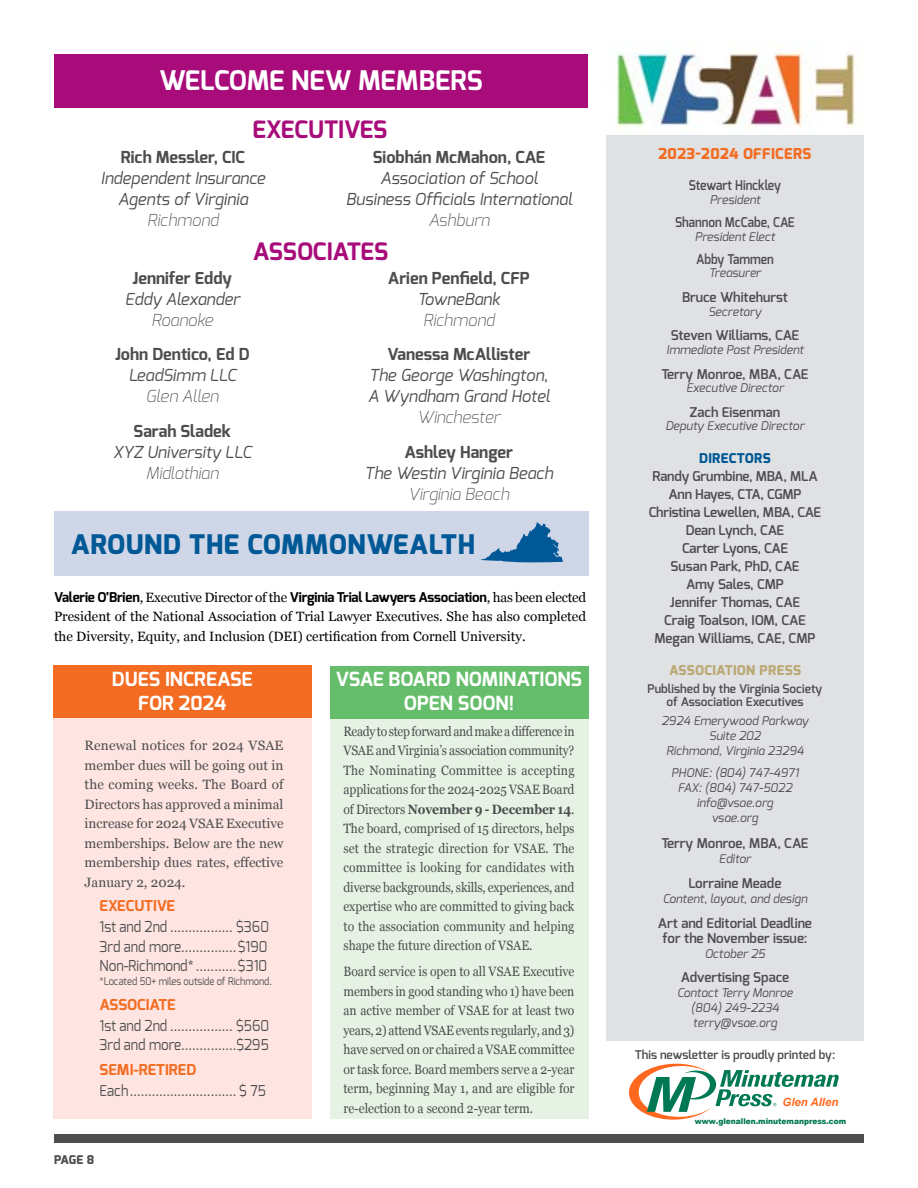
<style>
.page{position:relative;width:918px;height:1188px;background:#fff}
.page>*{position:absolute;margin:0;border:0;box-sizing:border-box;transform-origin:0 0}
.t1{font:800 27px "Exo";letter-spacing:.025em;color:#005996}
.t2{font:700 27px "Exo";color:#fff}
.t3{font:700 24px "Exo";color:#a80b7a}
.t4{font:700 19.5px/24px "Exo";color:#fff;text-align:center}
.t5{font:italic 16.5px/21px "Exo";color:#4d4d4f;text-align:center}
.t6{font:700 16.5px "Exo";color:#4d4d4f}
.t7{font:italic 200 16.5px "Exo";color:#4d4d4f}
.t8{font:15px/19.5px "Exo";color:#4d4d4f;text-align:justify;scale:.9 1}
.t9{font:700 15px "Exo";color:#f36c21}
.t10{font:800 15px "Exo";letter-spacing:.025em;color:#f36c21}
.t11{font:13.5px/19.5px "Georgia";color:#4d4d4f;text-align:justify;scale:.9 1}
.t12{font:600 13.5px/18px "Exo";color:#4d4d4f;text-align:center}
.t13{font:13.5px/19.5px "Georgia";color:#4d4d4f;text-align:justify}
.t14{font:13.5px/19.5px "Georgia";color:#000}
.t15{font:700 13.5px "Exo";letter-spacing:-.015em;color:#000}
.t16{font:600 13.5px "Exo";color:#4d4d4f;scale:.9 1}
.t17{font:800 13.5px "Exo";letter-spacing:.025em;color:#baa975}
.t18{font:800 13.5px "Exo";letter-spacing:.025em;color:#005996}
.t19{font:italic 12px/15px "Exo";color:#4d4d4f;text-align:center}
.t20{font:600 12px/13.5px "Exo";color:#4d4d4f;text-align:center}
.t21{font:800 12px "Exo";color:#4d4d4f}
.t22{font:italic 700 11.4px "Arial";color:#ff681e}
.t23{font:10.5px "Exo";color:#4d4d4f;scale:.9 1}
.t24{font:900 7.95px "Arial";color:#007853;scale:.94 1}
.s1{font-family:"Georgia";font-weight:400}
.s2{font-weight:700}
</style>
<div class="page">
<div style="left:54px;top:1134px;width:810px;height:9px;background:#4d4d4f"></div>
<div style="left:330px;top:666px;width:258px;height:453px;background:#e6f3e4"></div>
<div style="left:606px;top:132px;width:258px;height:908px;background:#e0e1e3"></div>
<img style="left:606px;top:42px;width:258px;height:93px">
<svg style="left:629px;top:1063px;width:210px;height:57px"></svg>
<div style="left:54px;top:54px;width:534px;height:54px;background:#a80b7a"></div>
<div style="left:54px;top:511px;width:534px;height:65px;background:#cfd6e7"></div>
<svg style="left:481px;top:522px;width:82px;height:40px"></svg>
<div style="left:53px;top:686px;width:259px;height:433px;background:#fee5e1"></div>
<div style="left:53px;top:665px;width:259px;height:53px;background:#f36c21"></div>
<div style="left:330px;top:666px;width:258px;height:53px;background:#66be6c"></div>
<h1 class="t2" style="left:159px;top:63px;width:325px">WELCOME NEW MEMBERS</h1>
<h2 class="t3" style="left:253px;top:114px;width:136px">EXECUTIVES</h2>
<p class="t6" style="left:121px;top:146px;width:126px">Rich Messler, CIC</p>
<p class="t5" style="left:101px;top:167px;width:166px">Independent Insurance<br>Agents of Virginia</p>
<p class="t7" style="left:147px;top:209px;width:73px">Richmond</p>
<p class="t6" style="left:373px;top:146px;width:174px">Siobhán McMahon, CAE</p>
<p class="t5" style="left:346px;top:167px;width:228px">Association of School<br>Business Officials International</p>
<p class="t7" style="left:428px;top:209px;width:63px">Ashburn</p>
<h2 class="t3" style="left:253px;top:236px;width:137px">ASSOCIATES</h2>
<p class="t6" style="left:133px;top:267px;width:101px">Jennifer Eddy</p>
<p class="t5" style="left:125px;top:288px;width:117px">Eddy Alexander</p>
<p class="t7" style="left:151px;top:309px;width:64px">Roanoke</p>
<p class="t6" style="left:115px;top:344px;width:136px">John Dentico, Ed D</p>
<p class="t5" style="left:128px;top:365px;width:109px">LeadSimm LLC</p>
<p class="t7" style="left:146px;top:386px;width:74px">Glen Allen</p>
<p class="t6" style="left:134px;top:420px;width:99px">Sarah Sladek</p>
<p class="t5" style="left:113px;top:441px;width:140px">XYZ University LLC</p>
<p class="t7" style="left:146px;top:462px;width:74px">Midlothian</p>
<p class="t6" style="left:388px;top:267px;width:143px">Arien Penfield, CFP</p>
<p class="t5" style="left:418px;top:288px;width:84px">TowneBank</p>
<p class="t7" style="left:423px;top:309px;width:73px">Richmond</p>
<p class="t6" style="left:387px;top:344px;width:144px">Vanessa McAllister</p>
<p class="t5" style="left:368px;top:365px;width:184px;text-align:left">The George Washington,<br>A Wyndham Grand Hotel</p>
<p class="t7" style="left:418px;top:407px;width:84px">Winchester</p>
<p class="t6" style="left:405px;top:441px;width:110px">Ashley Hanger</p>
<p class="t5" style="left:365px;top:462px;width:190px">The Westin Virginia Beach</p>
<p class="t7" style="left:408px;top:483px;width:102px">Virginia Beach</p>
<h1 class="t1" style="left:71px;top:527px;width:406px">AROUND THE COMMONWEALTH</h1>
<p class="t15" style="left:54px;top:588px;width:534px">Valerie O’Brien<span class="s1">, Executive Director of the</span> Virginia Trial Lawyers Association<span class="s1">, has been elected</span></p>
<p class="t14" style="left:54px;top:606px;width:534px">President of the National Association of Trial Lawyer Executives. She has also completed the Diversity, Equity, and Inclusion (DEI) certification from Cornell University.</p>
<h3 class="t4" style="left:112px;top:667px;width:142px">DUES INCREASE<br>FOR 2024</h3>
<p class="t13" style="left:85px;top:735px;width:200px">Renewal notices for 2024 VSAE member dues will be going out in the coming weeks. The Board of Directors has approved a minimal increase for 2024 VSAE Executive memberships. Below are the new membership dues rates, effective January 2, 2024.</p>
<p class="t9" style="left:100px;top:896px;width:77px">EXECUTIVE</p>
<p class="t8" style="left:100px;top:917px;width:190px">1st and 2nd ................. $360<br>3rd and more...............$190<br>Non-Richmond* ...........$310</p>
<p class="t23" style="left:100px;top:974px;width:193px">*Located 50+ miles outside of Richmond.</p>
<p class="t9" style="left:100px;top:995px;width:77px">ASSOCIATE</p>
<p class="t8" style="left:100px;top:1015px;width:190px">1st and 2nd ................. $560<br>3rd and more...............$295</p>
<p class="t9" style="left:100px;top:1060px;width:98px">SEMI-RETIRED</p>
<p class="t8" style="left:100px;top:1081px;width:186px">Each............................. $ 75</p>
<h3 class="t4" style="left:336px;top:667px;width:248px">VSAE BOARD NOMINATIONS<br>OPEN SOON!</h3>
<p class="t11" style="left:343px;top:721px;width:258px">Ready to step forward and make a difference in VSAE and Virginia’s association community?<br>The Nominating Committee is accepting applications for the 2024-2025 VSAE Board of Directors <span class="s2">November 9 - December 14</span>.<br>The board, comprised of 15 directors, helps set the strategic direction for VSAE. The committee is looking for candidates with diverse backgrounds, skills, experiences, and expertise who are committed to giving back to the association community and helping shape the future direction of VSAE.</p>
<p class="t11" style="left:343px;top:962px;width:258px">Board service is open to all VSAE Executive members in good standing who 1) have been an active member of VSAE for at least two years, 2) attend VSAE events regularly, and 3) have served on or chaired a VSAE committee or task force. Board members serve a 2-year term, beginning May 1, and are eligible for re-election to a second 2-year term.</p>
<p class="t21" style="left:54px;top:1152px;width:42px">PAGE 8</p>
<p class="t10" style="left:658px;top:144px;width:155px">2023-2024 OFFICERS</p>
<p class="t16" style="left:689px;top:177px;width:104px">Stewart Hinckley</p>
<p class="t19" style="left:710px;top:192px;width:52px">President</p>
<p class="t16" style="left:675px;top:214px;width:135px">Shannon McCabe, CAE</p>
<p class="t19" style="left:695px;top:229px;width:82px">President Elect</p>
<p class="t16" style="left:696px;top:250px;width:88px">Abby Tammen</p>
<p class="t19" style="left:709px;top:266px;width:54px">Treasurer</p>
<p class="t12" style="left:682px;top:288px;width:107px">Bruce Whitehurst</p>
<p class="t19" style="left:709px;top:304px;width:54px">Secretary</p>
<p class="t12" style="left:671px;top:326px;width:130px">Steven Williams, CAE</p>
<p class="t19" style="left:666px;top:342px;width:139px">Immediate Past President</p>
<p class="t12" style="left:661px;top:365px;width:149px">Terry Monroe, MBA, CAE</p>
<p class="t19" style="left:686px;top:380px;width:99px">Executive Director</p>
<p class="t12" style="left:690px;top:403px;width:92px">Zach Eisenman</p>
<p class="t19" style="left:665px;top:419px;width:141px">Deputy Executive Director</p>
<p class="t18" style="left:699px;top:449px;width:73px">DIRECTORS</p>
<p class="t12" style="left:649px;top:467px;width:174px">Randy Grumbine, MBA, MLA<br>Ann Hayes, CTA, CGMP<br>Christina Lewellen, MBA, CAE<br>Dean Lynch, CAE<br>Carter Lyons, CAE<br>Susan Park, PhD, CAE<br>Amy Sales, CMP<br>Jennifer Thomas, CAE<br>Craig Toalson, IOM, CAE<br>Megan Williams, CAE, CMP</p>
<p class="t17" style="left:669px;top:661px;width:134px">ASSOCIATION PRESS</p>
<p class="t20" style="left:648px;top:682px;width:176px">Published by the Virginia Society of Association Executives</p>
<p class="t19" style="left:661px;top:713px;width:149px">2924 Emerywood Parkway<br>Suite 202<br>Richmond, Virginia 23294</p>
<p class="t19" style="left:671px;top:765px;width:129px">PHONE: (804) 747-4971<br>FAX: (804) 747-5022 info@vsae.org<br>vsae.org</p>
<p class="t12" style="left:661px;top:834px;width:149px">Terry Monroe, MBA, CAE</p>
<p class="t19" style="left:719px;top:851px;width:34px">Editor</p>
<p class="t12" style="left:688px;top:874px;width:95px">Lorraine Meade</p>
<p class="t19" style="left:663px;top:891px;width:146px">Content, layout, and design</p>
<p class="t12" style="left:658px;top:915px;width:156px;line-height:15px">Art and Editorial Deadline for the November issue:</p>
<p class="t19" style="left:705px;top:946px;width:62px">October 25</p>
<p class="t12" style="left:681px;top:968px;width:110px">Advertising Space</p>
<p class="t19" style="left:677px;top:986px;width:117px">Contact Terry Monroe (804) 249-2234 terry@vsae.org</p>
<p class="t20" style="left:635px;top:1048px;width:202px">This newsletter is proudly printed by:</p>
<p class="t22" style="left:783px;top:1094px;width:57px">Glen Allen</p>
<p class="t24" style="left:695px;top:1116px;width:163px">www.glenallen.minutemanpress.com</p>
</div>
